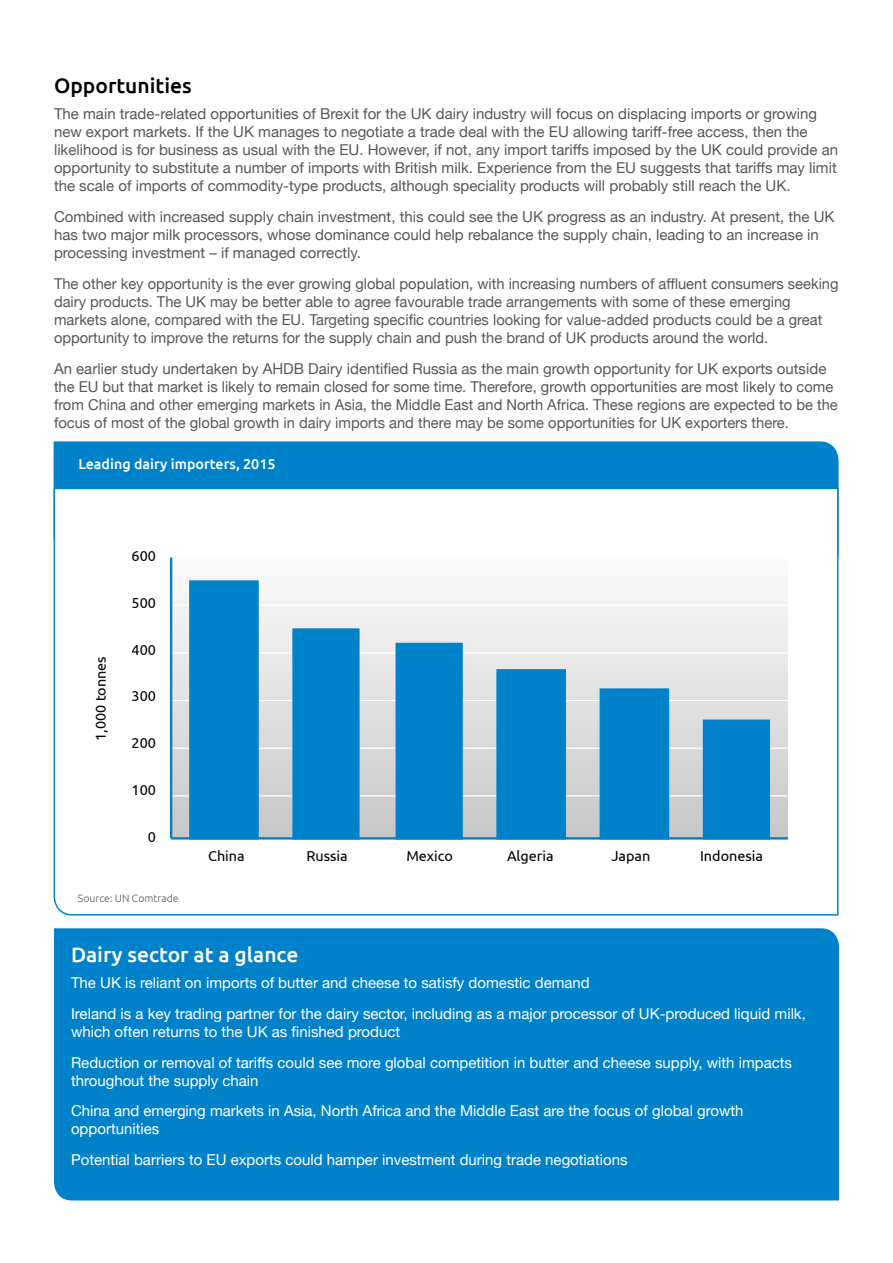
<style>
.page{position:relative;width:893px;height:1263px;background:#fff}
.page>*{position:absolute;margin:0;border:0;box-sizing:border-box;transform-origin:0 0}
.Blue_box_title{font:500 21px "Ubuntu";color:#fff}
.SubTitle_2{font:500 21px "Ubuntu";color:#000}
.Main_Body{font:15px/18px "Helvetica Neue";color:#575756}
.Blue_box_body{font:15px/18px "Helvetica Neue";color:#fff}
.t1{font:14.4px "Ubuntu";color:#000}
.t2{font:500 14.25px "Ubuntu";color:#fff}
.t3{font:300 10.5px "Ubuntu";color:#575756}
</style>
<div class="page">
<div style="left:53px;top:441px;width:786px;height:46px;background:#0082ca"></div>
<svg style="left:53px;top:487px;width:786px;height:429px"></svg>
<div style="left:172px;top:558px;width:616px;height:280px;background:linear-gradient(to bottom,#fcfcfc,#c8c8c8)"></div>
<hr style="left:172px;top:557px;width:616px;height:1px;background:#fff">
<hr style="left:172px;top:605px;width:616px;height:1px;background:#fff">
<hr style="left:172px;top:652px;width:616px;height:1px;background:#fff">
<hr style="left:172px;top:700px;width:616px;height:1px;background:#fff">
<hr style="left:172px;top:748px;width:616px;height:1px;background:#fff">
<hr style="left:172px;top:795px;width:616px;height:1px;background:#fff">
<svg style="left:189px;top:580px;width:581px;height:257px"></svg>
<hr style="left:170px;top:557px;width:2px;height:281px;background:#0082ca">
<hr style="left:171px;top:837px;width:617px;height:2px;background:#0082ca">
<div style="left:54px;top:928px;width:785px;height:272px;background:#0082ca"></div>
<p class="SubTitle_2" style="left:54px;top:72px;width:139px">Opportunities</p>
<p class="Main_Body" style="left:54px;top:106px;width:786px">The main trade-related opportunities of Brexit for the UK dairy industry will focus on displacing imports or growing new export markets. If the UK manages to negotiate a trade deal with the EU allowing tariff-free access, then the likelihood is for business as usual with the EU. However, if not, any import tariffs imposed by the UK could provide an opportunity to substitute a number of imports with British milk. Experience from the EU suggests that tariffs may limit the scale of imports of commodity-type products, although speciality products will probably still reach the UK.</p>
<p class="Main_Body" style="left:54px;top:209px;width:782px">Combined with increased supply chain investment, this could see the UK progress as an industry. At present, the UK has two major milk processors, whose dominance could help rebalance the supply chain, leading to an increase in processing investment – if managed correctly.</p>
<p class="Main_Body" style="left:54px;top:275px;width:786px">The other key opportunity is the ever growing global population, with increasing numbers of affluent consumers seeking dairy products. The UK may be better able to agree favourable trade arrangements with some of these emerging markets alone, compared with the EU. Targeting specific countries looking for value-added products could be a great opportunity to improve the returns for the supply chain and push the brand of UK products around the world.</p>
<p class="Main_Body" style="left:54px;top:360px;width:785px">An earlier study undertaken by AHDB Dairy identified Russia as the main growth opportunity for UK exports outside the EU but that market is likely to remain closed for some time. Therefore, growth opportunities are most likely to come from China and other emerging markets in Asia, the Middle East and North Africa. These regions are expected to be the focus of most of the global growth in dairy imports and there may be some opportunities for UK exporters there.</p>
<p class="t2" style="left:78px;top:452px;width:155px">UK dairy exports, 2015</p>
<p class="t2" style="left:78px;top:455px;width:199px">Leading dairy importers, 2015</p>
<p class="t1" style="left:92px;top:741px;width:86px;rotate:-90deg">1,000 tonnes</p>
<p class="t1" style="left:132px;top:547px;width:26px">600</p>
<p class="t1" style="left:132px;top:594px;width:26px">500</p>
<p class="t1" style="left:132px;top:641px;width:26px">400</p>
<p class="t1" style="left:132px;top:687px;width:26px">300</p>
<p class="t1" style="left:132px;top:734px;width:26px">200</p>
<p class="t1" style="left:132px;top:781px;width:26px">100</p>
<p class="t1" style="left:148px;top:828px;width:10px">0</p>
<p class="t3" style="left:78px;top:892px;width:102px">Source: UN Comtrade</p>
<p class="t1" style="left:208px;top:847px;width:38px">China</p>
<p class="t1" style="left:306px;top:847px;width:43px">Russia</p>
<p class="t1" style="left:406px;top:847px;width:48px">Mexico</p>
<p class="t1" style="left:507px;top:847px;width:48px">Algeria</p>
<p class="t1" style="left:611px;top:847px;width:40px">Japan</p>
<p class="t1" style="left:700px;top:847px;width:65px">Indonesia</p>
<p class="Blue_box_title" style="left:71px;top:941px;width:229px">Dairy sector at a glance</p>
<p class="Blue_box_body" style="left:71px;top:975px;width:520px">The UK is reliant on imports of butter and cheese to satisfy domestic demand</p>
<p class="Blue_box_body" style="left:71px;top:1005px;width:736px">Ireland is a key trading partner for the dairy sector, including as a major processor of UK-produced liquid milk, which often returns to the UK as finished product</p>
<p class="Blue_box_body" style="left:71px;top:1054px;width:723px">Reduction or removal of tariffs could see more global competition in butter and cheese supply, with impacts throughout the supply chain</p>
<p class="Blue_box_body" style="left:71px;top:1103px;width:674px">China and emerging markets in Asia, North Africa and the Middle East are the focus of global growth opportunities</p>
<p class="Blue_box_body" style="left:71px;top:1152px;width:558px">Potential barriers to EU exports could hamper investment during trade negotiations</p>
</div>
